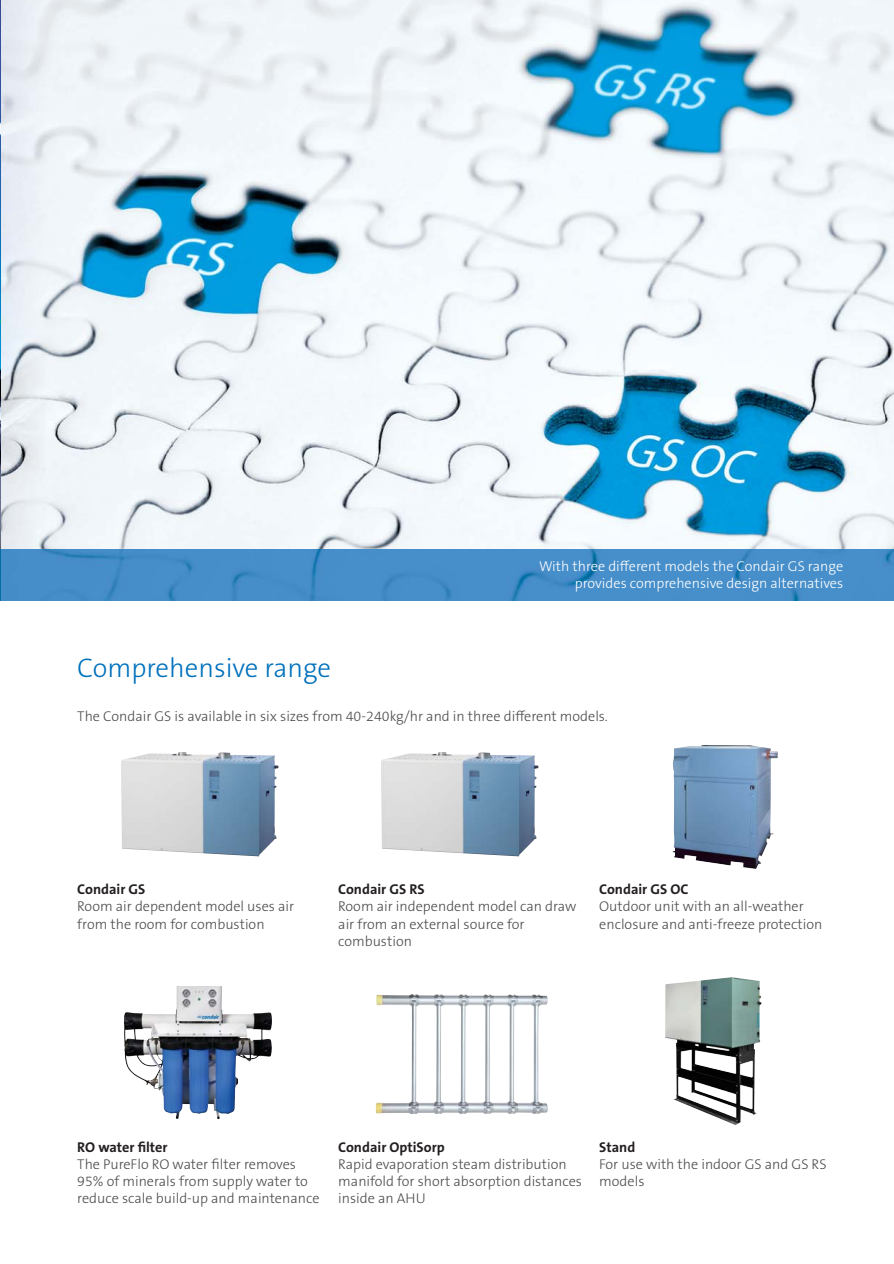
<style>
.page{position:relative;width:894px;height:1264px;background:#fff}
.page>*{position:absolute;margin:0;border:0;box-sizing:border-box;transform-origin:0 0}
.t1{font:300 27px "The Sans B W3";color:#0071bc}
.t2{font:300 14.25px/17px "The Sans B W3";color:#4c4c4e}
.t3{font:300 14.25px/17px "The Sans B W3";color:#fff;text-align:right}
.t4{font:700 14.25px "The Sans B W7";color:#231f20}
</style>
<div class="page">
<img style="left:1px;top:0;width:892px;height:549px">
<div style="left:1px;top:549px;width:892px;height:51px;background:#478fca"></div>
<img style="left:124px;top:986px;width:148px;height:132px">
<img style="left:376px;top:994px;width:171px;height:119px">
<img style="left:665px;top:977px;width:96px;height:148px">
<img style="left:121px;top:752px;width:157px;height:104px">
<img style="left:381px;top:752px;width:157px;height:104px">
<img style="left:672px;top:745px;width:106px;height:124px">
<h1 class="t1" style="left:77px;top:657px;width:255px">Comprehensive range</h1>
<p class="t3" style="left:539px;top:559px;width:305px">With three different models the Condair GS range provides comprehensive design alternatives</p>
<p class="t2" style="left:77px;top:709px;width:532px">The Condair GS is available in six sizes from 40-240kg/hr and in three different models.</p>
<p class="t4" style="left:77px;top:884px;width:69px">Condair GS</p>
<p class="t2" style="left:77px;top:899px;width:218px">Room air dependent model uses air from the room for combustion</p>
<p class="t4" style="left:338px;top:884px;width:88px">Condair GS RS</p>
<p class="t2" style="left:338px;top:899px;width:240px">Room air independent model can draw air from an external source for combustion</p>
<p class="t4" style="left:599px;top:884px;width:91px">Condair GS OC</p>
<p class="t2" style="left:599px;top:899px;width:224px">Outdoor unit with an all-weather enclosure and anti-freeze protection</p>
<p class="t4" style="left:77px;top:1141px;width:92px">RO water filter</p>
<p class="t2" style="left:77px;top:1157px;width:244px">The PureFlo RO water filter removes<br>95% of minerals from supply water to reduce scale build-up and maintenance</p>
<p class="t4" style="left:338px;top:1141px;width:108px">Condair OptiSorp</p>
<p class="t2" style="left:338px;top:1157px;width:245px">Rapid evaporation steam distribution manifold for short absorption distances inside an AHU</p>
<p class="t4" style="left:599px;top:1141px;width:38px">Stand</p>
<p class="t2" style="left:599px;top:1157px;width:229px">For use with the indoor GS and GS RS models</p>
</div>
